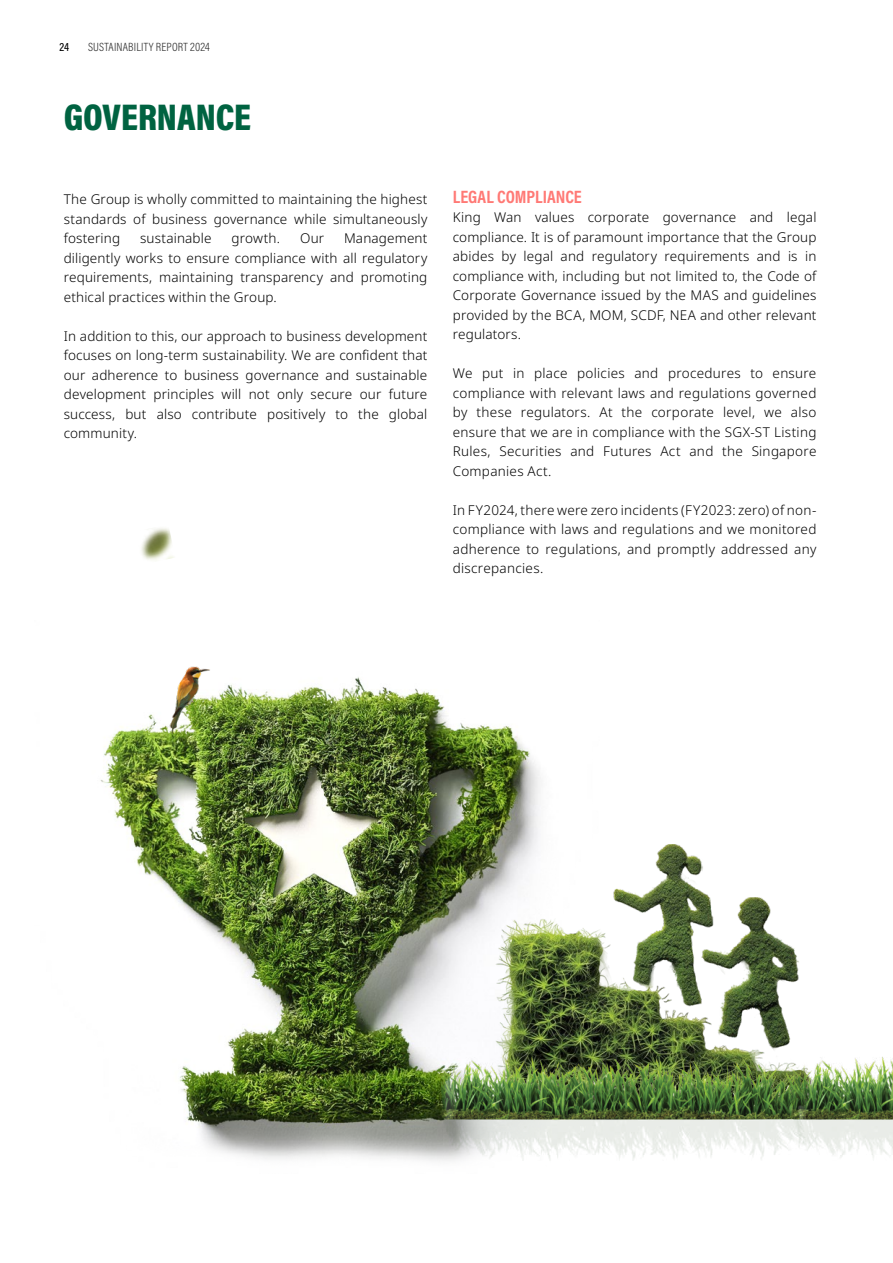
<style>
.page{position:relative;width:893px;height:1263px;background:#fff}
.page>*{position:absolute;margin:0;border:0;box-sizing:border-box;transform-origin:0 0}
.t1{font:900 37.5px "Acumin Pro Cond";color:#006341}
.t2{font:700 18px "Acumin Pro Cond";color:#ff7975}
.t3{font:300 13.5px/19.5px "Noto Sans";letter-spacing:.015em;color:#000;text-align:justify}
.t4{font:300 12px "Acumin Pro Cond";letter-spacing:.015em;color:#333}
.t5{font:500 12px "Acumin Pro Cond";color:#000}
</style>
<div class="page">
<img style="left:600px;top:844px;width:199px;height:155px">
<img style="left:100px;top:677px;width:500px;height:483px">
<img style="left:162px;top:666px;width:69px;height:83px">
<img style="left:141px;top:528px;width:33px;height:32px">
<img style="left:423px;top:999px;width:350px;height:162px">
<img style="left:773px;top:999px;width:120px;height:159px">
<p class="t5" style="left:60px;top:39px;width:11px">24</p>
<p class="t4" style="left:88px;top:39px;width:123px">SUSTAINABILITY REPORT 2024</p>
<h1 class="t1" style="left:64px;top:92px;width:189px">GOVERNANCE</h1>
<p class="t3" style="left:64px;top:190px;width:365px">The Group is wholly committed to maintaining the highest standards of business governance while simultaneously fostering</p>
<p class="t3" style="left:140px;top:229px;width:73px">sustainable</p>
<p class="t3" style="left:232px;top:229px;width:50px">growth.</p>
<p class="t3" style="left:300px;top:229px;width:26px">Our</p>
<p class="t3" style="left:64px;top:229px;width:365px;text-indent:280px">Management diligently works to ensure compliance with all regulatory requirements, maintaining transparency and promoting ethical practices within the Group.</p>
<p class="t3" style="left:64px;top:326px;width:365px">In addition to this, our approach to business development focuses on long-term sustainability. We are confident that our adherence to business governance and sustainable development principles will not only secure our future success, but also contribute positively to the global community.</p>
<h2 class="t2" style="left:453px;top:185px;width:131px">LEGAL COMPLIANCE</h2>
<p class="t3" style="left:453px;top:208px;width:365px">King Wan values corporate governance and legal compliance. It is of paramount importance that the Group abides by legal and regulatory requirements and is in compliance with, including but not limited to, the Code of Corporate Governance issued by the MAS and guidelines provided by the BCA, MOM, SCDF, NEA and other relevant regulators.</p>
<p class="t3" style="left:453px;top:364px;width:365px">We put in place policies and procedures to ensure compliance with relevant laws and regulations governed by these regulators. At the corporate level, we also ensure that we are in compliance with the SGX-ST Listing Rules, Securities and Futures Act and the Singapore Companies Act.</p>
<p class="t3" style="left:453px;top:500px;width:365px">In FY2024, there were zero incidents (FY2023: zero) of non&shy;compliance with laws and regulations and we monitored adherence to regulations, and promptly addressed any discrepancies.</p>
</div>
